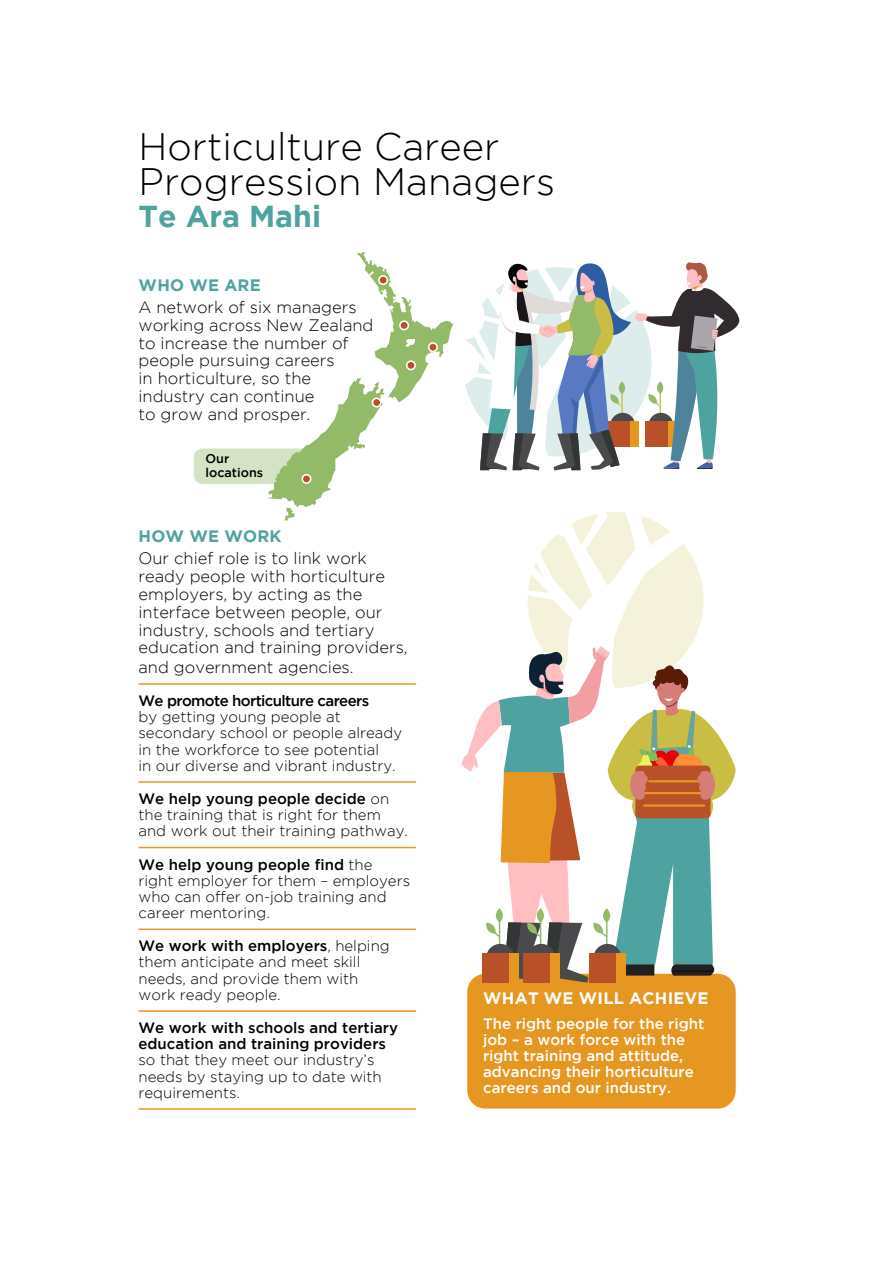
<style>
.page{position:relative;width:893px;height:1263px;background:#fff}
.page>*{position:absolute;margin:0;border:0;box-sizing:border-box;transform-origin:0 0}
.t1{font:300 38.1px/35px "Gotham";color:#000}
.t2{font:700 30.15px "Gotham";color:#4ea3a0}
.t3{font:300 16.5px/17.9px "Gotham";color:#000}
.t4{font:700 16.5px "Gotham";letter-spacing:.015em;color:#fff}
.t5{font:700 16.5px "Gotham";letter-spacing:.015em;color:#4ea3a0}
.t6{font:300 15px/16.2px "Gotham";color:#000}
.t7{font:500 15px/16.2px "Gotham";color:#fff}
.t8{font:500 15px/16.2px "Gotham";color:#000}
.t9{font:500 15px "Gotham";letter-spacing:-.04em;color:#000}
.t10{font:500 12.6px/13.6px "Gotham";color:#000}
.s1{font-weight:500}
</style>
<div class="page">
<svg style="left:513px;top:470px;width:191px;height:176px"></svg>
<div style="left:467px;top:974px;width:269px;height:134px;background:#e59721;border-radius:18px"></div>
<svg style="left:461px;top:646px;width:275px;height:337px"></svg>
<div style="left:590px;top:953px;width:36px;height:30px;background:#b85127"></div>
<div style="left:616px;top:953px;width:10px;height:30px;background:#e59721"></div>
<svg style="left:465px;top:262px;width:274px;height:208px"></svg>
<div style="left:433px;top:338px;width:46px;height:48px;background:#fff;border-radius:50%"></div>
<div style="left:440px;top:293px;width:45px;height:47px;background:#fff;border-radius:50%"></div>
<div style="left:194px;top:448px;width:122px;height:36px;background:#d3e3c3;border-radius:9px"></div>
<svg style="left:268px;top:252px;width:185px;height:268px"></svg>
<div style="left:429px;top:343px;width:8px;height:8px;background:#b85127;border-radius:50%"></div>
<div style="left:428px;top:342px;width:10px;height:10px;border:2px solid #fff;border-radius:50%"></div>
<div style="left:407px;top:361px;width:8px;height:9px;background:#b85127;border-radius:50%"></div>
<div style="left:406px;top:360px;width:10px;height:10px;border:2px solid #fff;border-radius:50%"></div>
<div style="left:302px;top:475px;width:9px;height:8px;background:#b85127;border-radius:50%"></div>
<div style="left:302px;top:474px;width:9px;height:10px;border:2px solid #fff;border-radius:50%"></div>
<div style="left:379px;top:276px;width:8px;height:8px;background:#b85127;border-radius:50%"></div>
<div style="left:378px;top:275px;width:10px;height:10px;border:2px solid #fff;border-radius:50%"></div>
<div style="left:400px;top:321px;width:8px;height:9px;background:#b85127;border-radius:50%"></div>
<div style="left:399px;top:320px;width:10px;height:10px;border:2px solid #fff;border-radius:50%"></div>
<div style="left:372px;top:398px;width:9px;height:9px;background:#b85127;border-radius:50%"></div>
<div style="left:372px;top:397px;width:10px;height:10px;border:2px solid #fff;border-radius:50%"></div>
<hr style="left:139px;top:683px;width:277px;height:2px;background:#e59721">
<hr style="left:139px;top:781px;width:277px;height:2px;background:#e59721">
<hr style="left:139px;top:847px;width:277px;height:1px;background:#e59721">
<hr style="left:139px;top:928px;width:277px;height:2px;background:#e59721">
<hr style="left:139px;top:1010px;width:277px;height:2px;background:#e59721">
<hr style="left:139px;top:1108px;width:277px;height:2px;background:#e59721">
<h1 class="t1" style="left:139px;top:128px;width:418px">Horticulture Career<br>Progression Managers</h1>
<h2 class="t2" style="left:139px;top:199px;width:184px">Te Ara Mahi</h2>
<p class="t5" style="left:139px;top:276px;width:124px">WHO WE ARE</p>
<p class="t3" style="left:139px;top:298px;width:236px">A network of six managers working across New Zealand to increase the number of people pursuing careers<br>in horticulture, so the industry can continue<br>to grow and prosper.</p>
<p class="t10" style="left:205px;top:451px;width:59px">Our locations</p>
<p class="t5" style="left:139px;top:527px;width:144px">HOW WE WORK</p>
<p class="t3" style="left:139px;top:549px;width:271px">Our chief role is to link work ready people with horticulture employers, by acting as the interface between people, our industry, schools and tertiary education and training providers,</p>
<p class="t3" style="left:139px;top:658px;width:217px">and government agencies.</p>
<p class="t9" style="left:139px;top:692px;width:232px">We promote horticulture careers</p>
<p class="t6" style="left:139px;top:709px;width:265px">by getting young people at secondary school or people already in the workforce to see potential<br>in our diverse and vibrant industry.</p>
<p class="t6" style="left:139px;top:790px;width:271px"><span class="s1">We help young people decide</span> on the training that is right for them and work out their training pathway.</p>
<p class="t6" style="left:139px;top:856px;width:273px"><span class="s1">We help young people find</span> the right employer for them – employers who can offer on-job training and career mentoring.</p>
<p class="t6" style="left:139px;top:938px;width:253px"><span class="s1">We work with employers</span>, helping them anticipate and meet skill needs, and provide them with work ready people.</p>
<p class="t8" style="left:139px;top:1019px;width:261px">We work with schools and tertiary education and training providers</p>
<p class="t6" style="left:139px;top:1052px;width:245px">so that they meet our industry’s needs by staying up to date with requirements.</p>
<p class="t4" style="left:483px;top:988px;width:227px">WHAT WE WILL ACHIEVE</p>
<p class="t7" style="left:483px;top:1015px;width:223px">The right people for the right job – a work force with the right training and attitude, advancing their horticulture careers and our industry.</p>
</div>
